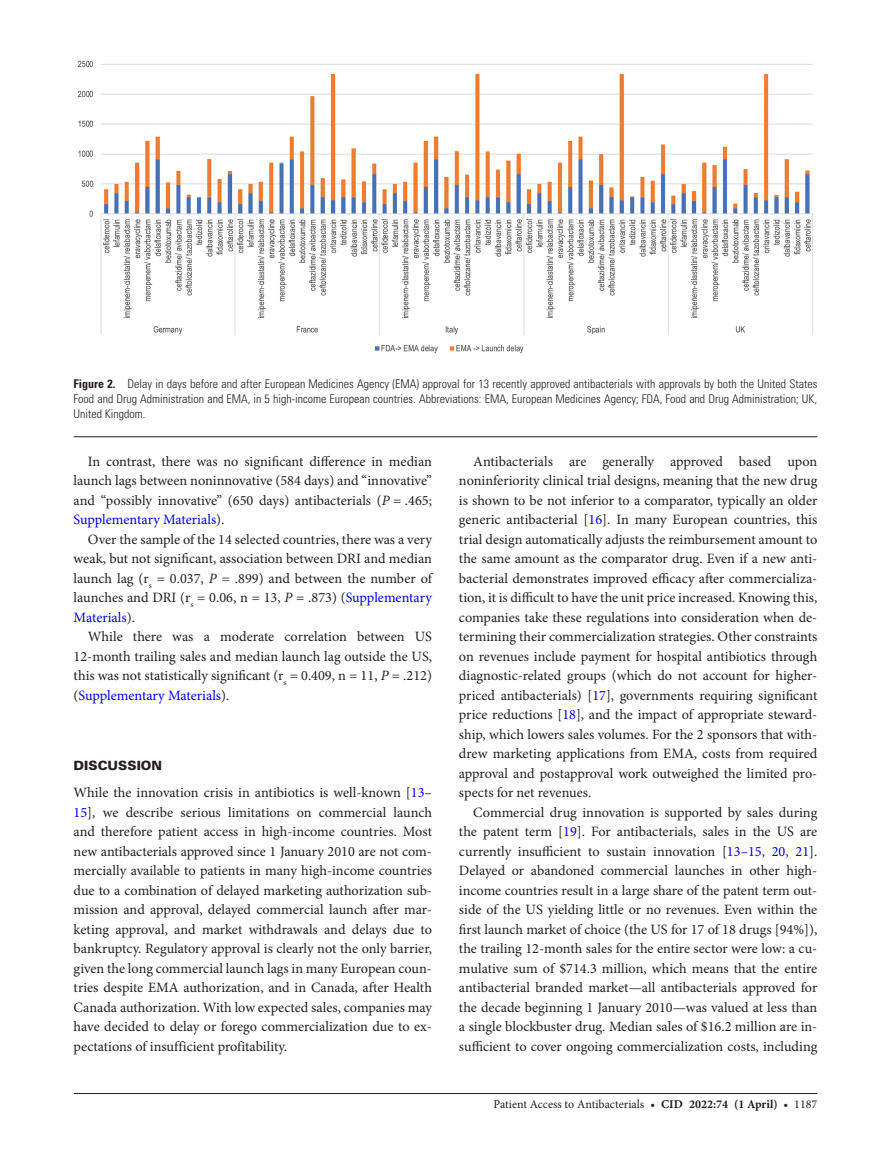
<style>
.page{position:relative;width:891px;height:1174px;background:#fff}
.page>*{position:absolute;margin:0;border:0;box-sizing:border-box;transform-origin:0 0}
.t1{font:14.25px/19.5px "Minion Pro";color:#231f20;text-align:justify}
.t2{font:900 12.75px "Univers LT Std";color:#231f20}
.t3{font:300 condensed 12px/15px "Univers LT Std";color:#231f20;text-align:justify}
.t4{font:12px "Minion Pro";color:#231f20}
.s1{font-weight:700}
.s2{font-style:italic}
.s3{color:#00f}
</style>
<div class="page">
<hr style="left:74px;top:1093px;width:743px;height:1px;background:#231f20">
<hr style="left:74px;top:436px;width:743px;height:1px;background:#231f20">
<img style="left:77px;top:60px;width:736px;height:293px">
<p class="t3" style="left:74px;top:377px;width:745px"><span class="s1">Figure 2.</span> Delay in days before and after European Medicines Agency (EMA) approval for 13 recently approved antibacterials with approvals by both the United States Food and Drug Administration and EMA, in 5 high-income European countries. Abbreviations: EMA, European Medicines Agency; FDA, Food and Drug Administration; UK, United Kingdom.</p>
<p class="t1" style="left:74px;top:452px;width:360px;text-indent:14px">In contrast, there was no significant difference in median launch lags between noninnovative (584 days) and “innovative” and “possibly innovative” (650 days) antibacterials (<span class="s2">P</span> = .465; <span class="s3">Supplementary Materials</span>).</p>
<p class="t1" style="left:74px;top:530px;width:360px;text-indent:14px">Over the sample of the 14 selected countries, there was a very weak, but not significant, association between DRI and median launch lag (r<sub>s</sub> = 0.037, <span class="s2">P</span> = .899) and between the number of launches and DRI (r<sub>s</sub> = 0.06, n = 13, <span class="s2">P</span> = .873) (<span class="s3">Supplementary Materials</span>).</p>
<p class="t1" style="left:74px;top:627px;width:360px;text-indent:14px">While there was a moderate correlation between US 12-month trailing sales and median launch lag outside the US, this was not statistically significant (r<sub>s</sub> = 0.409, n = 11, <span class="s2">P</span> = .212) (<span class="s3">Supplementary Materials</span>).</p>
<p class="t2" style="left:74px;top:758px;width:90px">DISCUSSION</p>
<p class="t1" style="left:74px;top:783px;width:360px">While the innovation crisis in antibiotics is well-known [<span class="s3">13– 15</span>], we describe serious limitations on commercial launch and therefore patient access in high-income countries. Most new antibacterials approved since 1 January 2010 are not com&shy;mercially available to patients in many high-income countries due to a combination of delayed marketing authorization sub&shy;mission and approval, delayed commercial launch after mar&shy;keting approval, and market withdrawals and delays due to bankruptcy. Regulatory approval is clearly not the only barrier, given the long commercial launch lags in many European coun&shy;tries despite EMA authorization, and in Canada, after Health Canada authorization. With low expected sales, companies may have decided to delay or forego commercialization due to ex&shy;pectations of insufficient profitability.</p>
<p class="t1" style="left:459px;top:452px;width:360px;text-indent:14px">Antibacterials are generally approved based upon noninferiority clinical trial designs, meaning that the new drug is shown to be not inferior to a comparator, typically an older generic antibacterial [<span class="s3">16</span>]. In many European countries, this trial design automatically adjusts the reimbursement amount to the same amount as the comparator drug. Even if a new anti&shy;bacterial demonstrates improved efficacy after commercializa&shy;tion, it is difficult to have the unit price increased. Knowing this, companies take these regulations into consideration when de&shy;termining their commercialization strategies. Other constraints on revenues include payment for hospital antibiotics through diagnostic-related groups (which do not account for higher&shy;priced antibacterials) [<span class="s3">17</span>], governments requiring significant price reductions [<span class="s3">18</span>], and the impact of appropriate steward&shy;ship, which lowers sales volumes. For the 2 sponsors that with&shy;drew marketing applications from EMA, costs from required approval and postapproval work outweighed the limited pro&shy;spects for net revenues.</p>
<p class="t1" style="left:459px;top:802px;width:360px;text-indent:14px">Commercial drug innovation is supported by sales during the patent term [<span class="s3">19</span>]. For antibacterials, sales in the US are currently insufficient to sustain innovation [<span class="s3">13–15</span>, <span class="s3">20</span>, <span class="s3">21</span>].<br>Delayed or abandoned commercial launches in other high&shy;income countries result in a large share of the patent term out&shy;side of the US yielding little or no revenues. Even within the first launch market of choice (the US for 17 of 18 drugs [94%]), the trailing 12-month sales for the entire sector were low: a cu&shy;mulative sum of $714.3 million, which means that the entire antibacterial branded market—all antibacterials approved for the decade beginning 1 January 2010—was valued at less than a single blockbuster drug. Median sales of $16.2 million are in&shy;sufficient to cover ongoing commercialization costs, including</p>
<p class="t4" style="left:494px;top:1096px;width:325px">Patient Access to Antibacterials • <span class="s1">cid 2022:74 (1 April)</span> • 1187</p>
</div>
